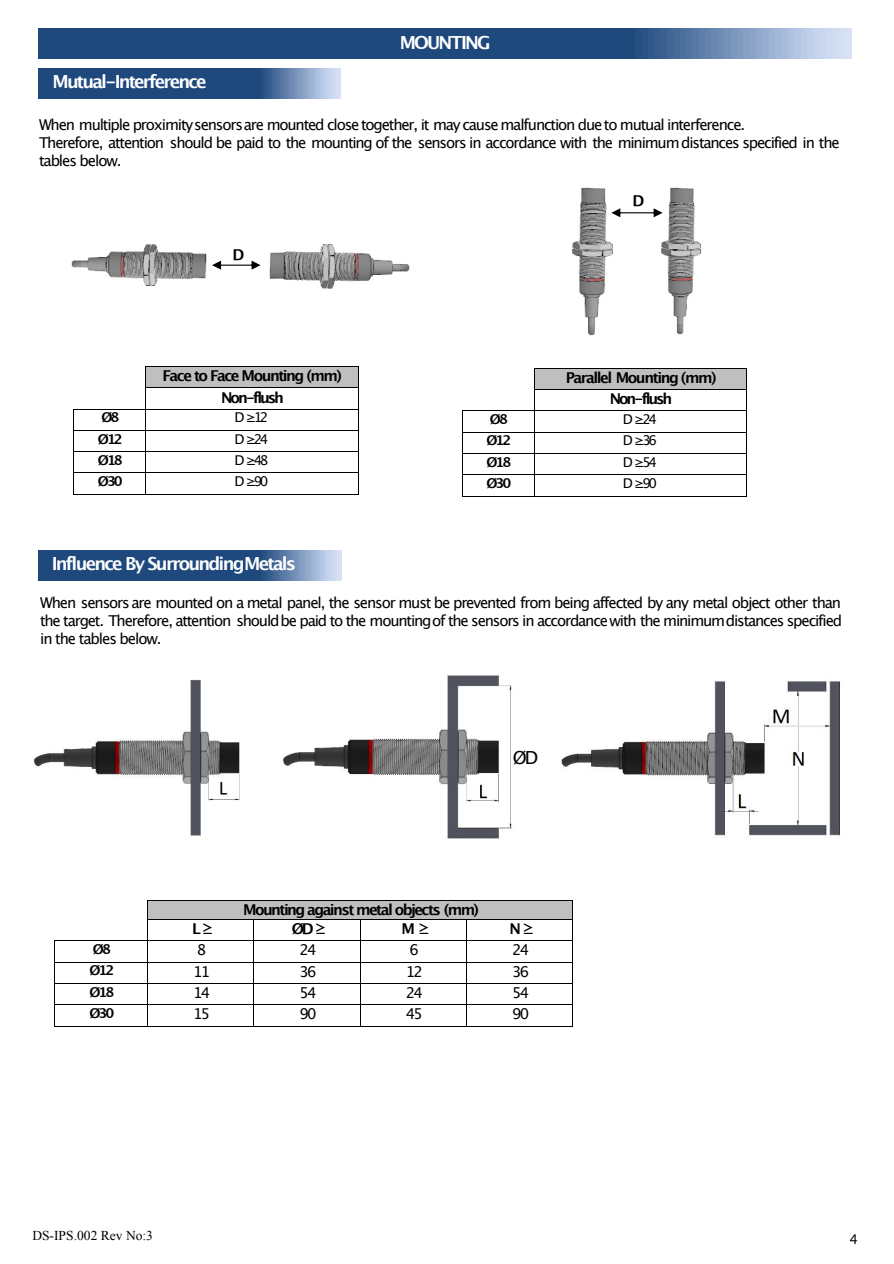
<style>
.page{position:relative;width:894px;height:1264px;background:#fff}
.page>*{position:absolute;margin:0;border:0;box-sizing:border-box;transform-origin:0 0}
.t1{font:700 18px "Lucida Grande";letter-spacing:-.1em;color:#fff}
.t2{font:18px "Lucida Grande";color:#000}
.t3{font:15px/18.3px "Lucida Grande";letter-spacing:-.08em;color:#000}
.t4{font:700 15px/21.3px "Lucida Grande";letter-spacing:-.105em;color:#000;text-align:center}
.t5{font:13.5px "Lucida Grande";letter-spacing:-.185em;color:#000}
.t6{font:700 13.5px "Lucida Grande";letter-spacing:-.15em;color:#000}
.t7{font:13.5px "Times New Roman";color:#000}
</style>
<div class="page">
<img style="left:283px;top:675px;width:229px;height:164px">
<img style="left:502px;top:746px;width:10px;height:31px">
<svg style="left:39px;top:551px;width:302px;height:29px;background:#385e8e"></svg>
<img style="left:572px;top:187px;width:41px;height:149px">
<img style="left:661px;top:187px;width:40px;height:148px">
<svg style="left:611px;top:208px;width:52px;height:9px"></svg>
<img style="left:34px;top:679px;width:206px;height:157px">
<img style="left:71px;top:244px;width:136px;height:42px">
<img style="left:269px;top:244px;width:141px;height:45px">
<svg style="left:212px;top:261px;width:49px;height:9px"></svg>
<img style="left:561px;top:681px;width:280px;height:157px">
<svg style="left:38px;top:28px;width:813px;height:30px;background:#395e8e"></svg>
<svg style="left:38px;top:69px;width:303px;height:30px;background:#395e8e"></svg>
<div style="left:534px;top:368px;width:212px;height:21px;background:#bfbfbf"></div>
<hr style="left:534px;top:368px;width:212px;height:1px;background:#000">
<hr style="left:534px;top:389px;width:212px;height:1px;background:#000">
<hr style="left:463px;top:410px;width:71px;height:1px;background:#000">
<hr style="left:534px;top:410px;width:212px;height:1px;background:#000">
<hr style="left:462px;top:432px;width:72px;height:1px;background:#000">
<hr style="left:534px;top:432px;width:212px;height:1px;background:#000">
<hr style="left:462px;top:453px;width:72px;height:1px;background:#000">
<hr style="left:534px;top:453px;width:212px;height:1px;background:#000">
<hr style="left:462px;top:474px;width:72px;height:1px;background:#000">
<hr style="left:534px;top:474px;width:212px;height:1px;background:#000">
<svg style="left:462px;top:410px;width:1px;height:85px"></svg>
<hr style="left:462px;top:495px;width:72px;height:1px;background:#000">
<svg style="left:534px;top:369px;width:1px;height:126px"></svg>
<hr style="left:534px;top:495px;width:212px;height:1px;background:#000">
<svg style="left:746px;top:368px;width:1px;height:128px"></svg>
<div style="left:146px;top:367px;width:212px;height:20px;background:#bfbfbf"></div>
<hr style="left:146px;top:366px;width:212px;height:1px;background:#000">
<hr style="left:146px;top:387px;width:212px;height:1px;background:#000">
<hr style="left:74px;top:408px;width:71px;height:1px;background:#000">
<hr style="left:146px;top:408px;width:212px;height:1px;background:#000">
<hr style="left:74px;top:430px;width:71px;height:1px;background:#000">
<hr style="left:146px;top:430px;width:212px;height:1px;background:#000">
<hr style="left:74px;top:451px;width:71px;height:1px;background:#000">
<hr style="left:146px;top:451px;width:212px;height:1px;background:#000">
<hr style="left:74px;top:472px;width:71px;height:1px;background:#000">
<hr style="left:146px;top:472px;width:212px;height:1px;background:#000">
<svg style="left:73px;top:408px;width:2px;height:87px"></svg>
<hr style="left:74px;top:494px;width:71px;height:1px;background:#000">
<svg style="left:145px;top:366px;width:1px;height:129px"></svg>
<hr style="left:146px;top:494px;width:212px;height:1px;background:#000">
<svg style="left:358px;top:366px;width:1px;height:129px"></svg>
<div style="left:148px;top:900px;width:424px;height:19px;background:#bfbfbf"></div>
<hr style="left:148px;top:900px;width:424px;height:1px;background:#000">
<hr style="left:148px;top:919px;width:105px;height:1px;background:#000">
<hr style="left:254px;top:919px;width:106px;height:1px;background:#000">
<hr style="left:361px;top:919px;width:105px;height:1px;background:#000">
<hr style="left:467px;top:919px;width:105px;height:1px;background:#000">
<hr style="left:55px;top:940px;width:92px;height:1px;background:#000">
<hr style="left:148px;top:940px;width:105px;height:1px;background:#000">
<hr style="left:254px;top:940px;width:106px;height:1px;background:#000">
<hr style="left:361px;top:940px;width:105px;height:1px;background:#000">
<hr style="left:467px;top:940px;width:105px;height:1px;background:#000">
<hr style="left:55px;top:961px;width:92px;height:1px;background:#000">
<hr style="left:148px;top:961px;width:105px;height:1px;background:#000">
<hr style="left:254px;top:961px;width:106px;height:1px;background:#000">
<hr style="left:361px;top:961px;width:105px;height:1px;background:#000">
<hr style="left:467px;top:961px;width:105px;height:1px;background:#000">
<hr style="left:55px;top:983px;width:92px;height:1px;background:#000">
<hr style="left:148px;top:983px;width:105px;height:1px;background:#000">
<hr style="left:254px;top:983px;width:106px;height:1px;background:#000">
<hr style="left:361px;top:983px;width:105px;height:1px;background:#000">
<hr style="left:467px;top:983px;width:105px;height:1px;background:#000">
<hr style="left:55px;top:1004px;width:92px;height:1px;background:#000">
<hr style="left:148px;top:1004px;width:105px;height:1px;background:#000">
<hr style="left:254px;top:1004px;width:106px;height:1px;background:#000">
<hr style="left:361px;top:1004px;width:105px;height:1px;background:#000">
<hr style="left:467px;top:1004px;width:105px;height:1px;background:#000">
<svg style="left:54px;top:940px;width:2px;height:86px"></svg>
<hr style="left:55px;top:1025px;width:92px;height:1px;background:#000">
<svg style="left:147px;top:900px;width:1px;height:126px"></svg>
<hr style="left:148px;top:1025px;width:105px;height:1px;background:#000">
<svg style="left:253px;top:919px;width:1px;height:107px"></svg>
<hr style="left:254px;top:1025px;width:106px;height:1px;background:#000">
<svg style="left:360px;top:919px;width:1px;height:107px"></svg>
<hr style="left:361px;top:1025px;width:105px;height:1px;background:#000">
<svg style="left:466px;top:919px;width:1px;height:107px"></svg>
<hr style="left:467px;top:1025px;width:105px;height:1px;background:#000">
<svg style="left:572px;top:900px;width:1px;height:126px"></svg>
<p class="t1" style="left:53px;top:74px;width:156px">Mutual-Interference</p>
<p class="t1" style="left:400px;top:35px;width:92px">MOUNTING</p>
<p class="t3" style="left:39px;top:116px;width:802px">When multiple proximitysensorsare mounted close together, it may cause malfunction due to mutual interference.<br>Therefore, attention should be paid to the mounting of the sensors in accordance with the minimum distances specified in the tables below.</p>
<p class="t4" style="left:233px;top:245px;width:13px">D</p>
<p class="t4" style="left:163px;top:366px;width:181px">Face to Face Mounting (mm)<br>Non-flush</p>
<p class="t6" style="left:101px;top:412px;width:20px">Ø8</p>
<p class="t5" style="left:234px;top:412px;width:36px">D ≥12</p>
<p class="t6" style="left:98px;top:433px;width:26px">Ø12</p>
<p class="t5" style="left:234px;top:433px;width:36px">D ≥24</p>
<p class="t6" style="left:98px;top:454px;width:26px">Ø18</p>
<p class="t5" style="left:234px;top:454px;width:36px">D ≥48</p>
<p class="t6" style="left:98px;top:476px;width:26px">Ø30</p>
<p class="t5" style="left:234px;top:476px;width:36px">D ≥90</p>
<p class="t4" style="left:632px;top:191px;width:13px">D</p>
<p class="t4" style="left:566px;top:368px;width:152px">Parallel Mounting (mm)<br>Non-flush</p>
<p class="t6" style="left:490px;top:413px;width:20px">Ø8</p>
<p class="t5" style="left:623px;top:413px;width:36px">D ≥24</p>
<p class="t6" style="left:486px;top:435px;width:26px">Ø12</p>
<p class="t5" style="left:623px;top:435px;width:36px">D ≥36</p>
<p class="t6" style="left:486px;top:456px;width:26px">Ø18</p>
<p class="t5" style="left:623px;top:456px;width:36px">D ≥54</p>
<p class="t6" style="left:486px;top:477px;width:26px">Ø30</p>
<p class="t5" style="left:623px;top:477px;width:36px">D ≥90</p>
<p class="t1" style="left:52px;top:556px;width:246px">Influence By SurroundingMetals</p>
<p class="t3" style="left:40px;top:594px;width:804px;text-align:justify">When sensors are mounted on a metal panel, the sensor must be prevented from being affected by any metal object other than the target. Therefore, attention shouldbe paid to the mountingof the sensors in accordance with the minimumdistances specified in the tables below.</p>
<p class="t2" style="left:513px;top:749px;width:27px">ØD</p>
<p class="t4" style="left:243px;top:900px;width:238px">Mounting against metal objects (mm)</p>
<p class="t4" style="left:192px;top:919px;width:23px">L≥</p>
<p class="t4" style="left:292px;top:919px;width:36px">ØD≥</p>
<p class="t4" style="left:401px;top:919px;width:30px">M≥</p>
<p class="t4" style="left:509px;top:919px;width:27px">N≥</p>
<p class="t6" style="left:93px;top:943px;width:20px">Ø8</p>
<p class="t3" style="left:197px;top:942px;width:11px">8</p>
<p class="t3" style="left:300px;top:942px;width:19px">24</p>
<p class="t3" style="left:410px;top:942px;width:11px">6</p>
<p class="t3" style="left:512px;top:942px;width:19px">24</p>
<p class="t6" style="left:89px;top:964px;width:26px">Ø12</p>
<p class="t3" style="left:193px;top:963px;width:19px">11</p>
<p class="t3" style="left:300px;top:963px;width:19px">36</p>
<p class="t3" style="left:406px;top:963px;width:19px">12</p>
<p class="t3" style="left:512px;top:963px;width:19px">36</p>
<p class="t6" style="left:89px;top:986px;width:26px">Ø18</p>
<p class="t3" style="left:193px;top:984px;width:19px">14</p>
<p class="t3" style="left:300px;top:984px;width:19px">54</p>
<p class="t3" style="left:406px;top:984px;width:19px">24</p>
<p class="t3" style="left:512px;top:984px;width:19px">54</p>
<p class="t6" style="left:89px;top:1007px;width:26px">Ø30</p>
<p class="t3" style="left:193px;top:1005px;width:19px">15</p>
<p class="t3" style="left:300px;top:1005px;width:19px">90</p>
<p class="t3" style="left:406px;top:1005px;width:19px">45</p>
<p class="t3" style="left:512px;top:1005px;width:19px">90</p>
<p class="t7" style="left:32px;top:1230px;width:122px">DS-IPS.002 Rev No:3</p>
<p class="t5" style="left:849px;top:1233px;width:10px">4</p>
</div>
